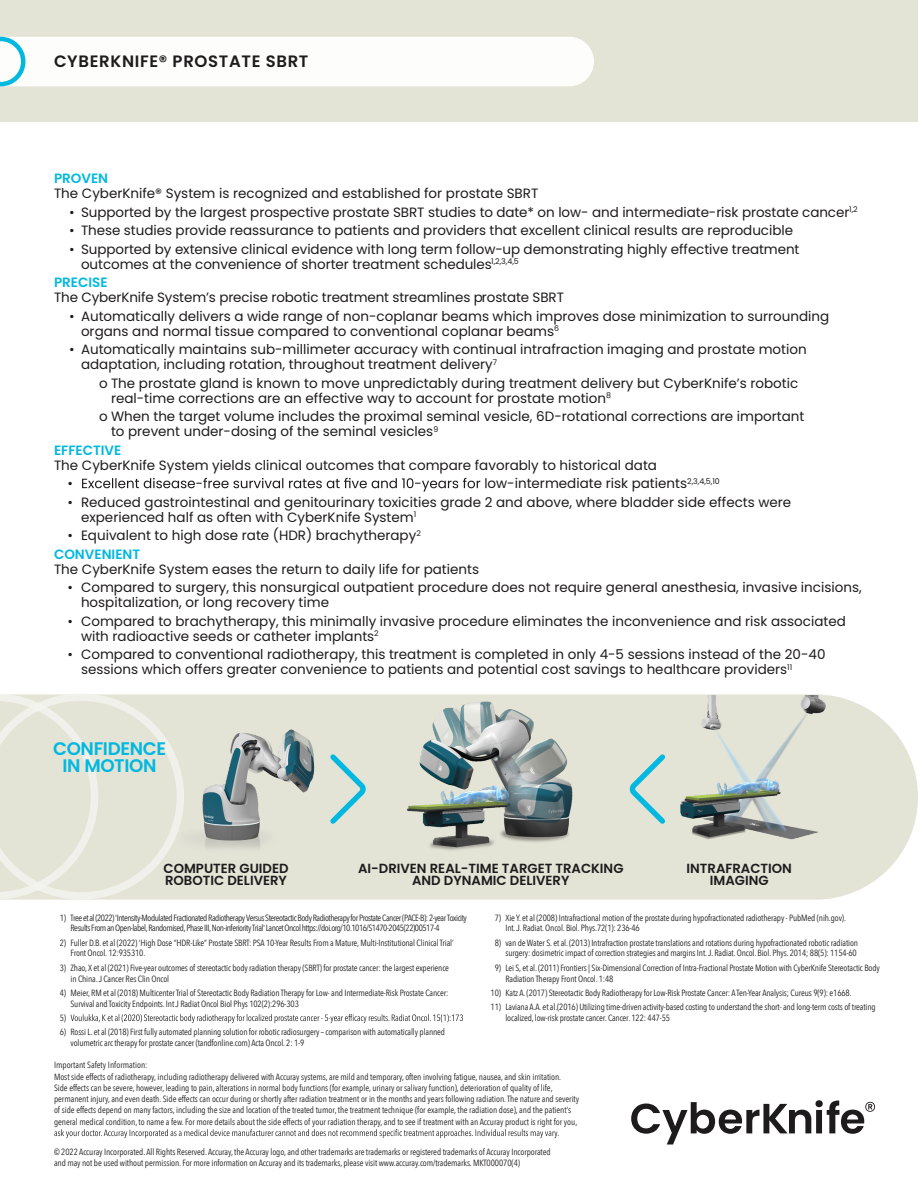
<style>
.page{position:relative;width:918px;height:1188px;background:#fff}
.page>*{position:absolute;margin:0;border:0;box-sizing:border-box;transform-origin:0 0}
.t1{font:600 18.15px/16.8px "Poppins";letter-spacing:-.02em;color:#00b8e0;text-align:center}
.t2{font:600 16.5px "Poppins";letter-spacing:.04em;color:#1e1b1c}
.t3{font:13.5px/15px "Poppins";color:#1e1b1c}
.t4{font:600 13.5px "Poppins";color:#00b8e0}
.t5{font:600 13.2px/12.5px "Poppins";color:#1e1b1c;text-align:center}
.t6{font:9px/10.8px "Avenir Next Condensed";letter-spacing:-.015em;color:#221f20}
.t7{font:9px/10.8px "Avenir Next Condensed";letter-spacing:-.05em;color:#221f20}
.s1{font-weight:600;color:#00b8e0}
</style>
<div class="page">
<svg style="left:184px;top:694px;width:734px;height:206px;background:#e5e5d9"></svg>
<svg style="left:0;top:694px;width:184px;height:206px;background:#e5e5d9"></svg>
<svg style="left:82px;top:478px;width:405px;height:14px"></svg>
<svg style="left:54px;top:1129px;width:505px;height:9px"></svg>
<svg style="left:71px;top:1014px;width:392px;height:9px"></svg>
<div style="left:0;top:0;width:918px;height:122px;background:#e3e3d6"></div>
<div style="left:0;top:37px;width:594px;height:49px;background:#fdfdfc"></div>
<svg style="left:631px;top:1100px;width:244px;height:45px"></svg>
<img style="left:356px;top:702px;width:260px;height:153px">
<img style="left:614px;top:695px;width:240px;height:150px">
<img style="left:139px;top:724px;width:194px;height:151px">
<svg style="left:624px;top:749px;width:46px;height:80px;background:#c4ddd7"></svg>
<svg style="left:325px;top:749px;width:46px;height:80px;background:#c4ddd7"></svg>
<h2 class="t2" style="left:54px;top:52px;width:256px">CYBERKNIFE® PROSTATE SBRT</h2>
<h3 class="t4" style="left:54px;top:171px;width:56px">PROVEN</h3>
<h3 class="t3" style="left:54px;top:186px;width:486px">The CyberKnife® System is recognized and established for prostate SBRT</h3>
<h3 class="t3" style="left:69px;top:204px;width:790px">• Supported by the largest prospective prostate SBRT studies to date* on low- and intermediate-risk prostate cancer<sup>1,2</sup></h3>
<h3 class="t3" style="left:69px;top:223px;width:725px">• These studies provide reassurance to patients and providers that excellent clinical results are reproducible</h3>
<h3 class="t3" style="left:81px;top:241px;width:720px;text-indent:-12px">• Supported by extensive clinical evidence with long term follow-up demonstrating highly effective treatment outcomes at the convenience of shorter treatment schedules<sup>1,2,3,4,5</sup></h3>
<h3 class="t4" style="left:54px;top:275px;width:55px">PRECISE</h3>
<h3 class="t3" style="left:54px;top:290px;width:511px">The CyberKnife System’s precise robotic treatment streamlines prostate SBRT</h3>
<h3 class="t3" style="left:81px;top:308px;width:750px;text-indent:-12px">• Automatically delivers a wide range of non-coplanar beams which improves dose minimization to surrounding organs and normal tissue compared to conventional coplanar beams<sup>6</sup></h3>
<h3 class="t3" style="left:81px;top:342px;width:727px;text-indent:-12px">• Automatically maintains sub-millimeter accuracy with continual intrafraction imaging and prostate motion adaptation, including rotation, throughout treatment delivery<sup>7</sup></h3>
<h3 class="t3" style="left:111px;top:375px;width:689px;text-indent:-12px">o The prostate gland is known to move unpredictably during treatment delivery but CyberKnife’s robotic real-time corrections are an effective way to account for prostate motion<sup>8</sup></h3>
<h3 class="t3" style="left:111px;top:409px;width:695px;text-indent:-12px">o When the target volume includes the proximal seminal vesicle, 6D-rotational corrections are important to prevent under-dosing of the seminal vesicles<sup>9</sup></h3>
<h3 class="t4" style="left:54px;top:442px;width:69px">EFFECTIVE</h3>
<h3 class="t3" style="left:68px;top:456px;width:591px;line-height:18.5px;text-indent:-14px">The CyberKnife System yields clinical outcomes that compare favorably to historical data •</h3>
<h3 class="t3" style="left:488px;top:476px;width:234px">ow-intermediate risk patients<sup>2,3,4,5,10</sup></h3>
<h3 class="t3" style="left:81px;top:495px;width:712px;text-indent:-14px">• Reduced gastrointestinal and genitourinary toxicities grade 2 and above, where bladder side effects were experienced half as often with CyberKnife System<sup>1</sup></h3>
<h3 class="t3" style="left:54px;top:526px;width:368px;line-height:18.5px;text-indent:14px">• Equivalent to high dose rate (HDR) brachytherapy<sup>2<br></sup><span class="s1">CONVENIENT</span></h3>
<h3 class="t3" style="left:54px;top:562px;width:427px">The CyberKnife System eases the return to daily life for patients</h3>
<h3 class="t3" style="left:81px;top:580px;width:782px;text-indent:-14px">• Compared to surgery, this nonsurgical outpatient procedure does not require general anesthesia, invasive incisions, hospitalization, or long recovery time</h3>
<h3 class="t3" style="left:81px;top:614px;width:766px;text-indent:-14px">• Compared to brachytherapy, this minimally invasive procedure eliminates the inconvenience and risk associated with radioactive seeds or catheter implants<sup>2</sup></h3>
<h3 class="t3" style="left:81px;top:647px;width:746px;text-indent:-14px">• Compared to conventional radiotherapy, this treatment is completed in only 4-5 sessions instead of the 20-40 sessions which offers greater convenience to patients and potential cost savings to healthcare providers<sup>11</sup></h3>
<h1 class="t1" style="left:53px;top:741px;width:115px">CONFIDENCE<br>IN MOTION</h1>
<h3 class="t5" style="left:164px;top:862px;width:126px;text-align:left">COMPUTER GUIDED<br>ROBOTIC DELIVERY</h3>
<h3 class="t5" style="left:358px;top:862px;width:267px">AI-DRIVEN REAL-TIME TARGET TRACKING<br>AND DYNAMIC DELIVERY</h3>
<h3 class="t5" style="left:687px;top:862px;width:107px">INTRAFRACTION<br>IMAGING</h3>
<p class="t7" style="left:70px;top:912px;width:398px;text-indent:-11px">1) Tree et al (2022) 'Intensity-Modulated Fractionated Radiotherapy Versus Stereotactic Body Radiotherapy for Prostate Cancer (PACE-B): 2-year Toxicity<br>Results From an Open-label, Randomised, Phase III, Non-inferiority Trial' Lancet Oncol https://doi.org/10.1016/S1470-2045(22)00517-4</p>
<p class="t6" style="left:71px;top:937px;width:385px;text-indent:-11px">2) Fuller D.B. et al (2022) ‘High Dose “HDR-Like” Prostate SBRT: PSA 10-Year Results From a Mature, Multi-Institutional ClinicalTrial’<br>Front Oncol. 12:935310.</p>
<p class="t6" style="left:71px;top:962px;width:380px;text-indent:-11px">3) Zhao, X et al (2021) Five-year outcomes of stereotactic body radiation therapy (SBRT) for prostate cancer: the largest experience in China.J Cancer Res Clin Oncol</p>
<p class="t6" style="left:71px;top:987px;width:379px;text-indent:-11px">4) Meier, RM et al (2018) MulticenterTrial of Stereotactic Body Radiation Therapy for Low- and Intermediate-Risk Prostate Cancer:<br>Survival and Toxicity Endpoints. Int J Radiat Oncol Biol Phys 102(2):296-303</p>
<p class="t6" style="left:60px;top:1012px;width:8px">5)</p>
<p class="t6" style="left:71px;top:1026px;width:376px;text-indent:-11px">6) Rossi L. et al (2018) First fully automated planning solution for robotic radiosurgery – comparison with automatically planned volumetric arc therapy for prostate cancer (tandfonline.com) Acta Oncol. 2: 1-9</p>
<p class="t6" style="left:505px;top:912px;width:342px;text-indent:-11px">7) Xie Y. et al (2008) Intrafractional motion of the prostate during hypofractionated radiotherapy - PubMed (nih.gov).<br>Int.J. Radiat. Oncol. Biol. Phys.72(1): 236-46</p>
<p class="t6" style="left:495px;top:937px;width:365px;text-align:right">8) van de Water S. et al. (2013) Intrafraction prostate translations and rotations during hypofractionated robotic radiation surgery: dosimetric impact of correction strategies and margins Int.J. Radiat. Oncol. Biol. Phys. 2014; 88(5): 1154-60</p>
<p class="t6" style="left:505px;top:962px;width:376px;text-indent:-11px">9) Lei S, et al. (2011) Frontiers | Six-Dimensional Correction of Intra-Fractional Prostate Motion with CyberKnife Stereotactic Body<br>Radiation Therapy Front Oncol. 1:48</p>
<p class="t6" style="left:491px;top:987px;width:363px">10) Katz A. (2017) Stereotactic Body Radiotherapy for Low-Risk Prostate Cancer: ATen-Year Analysis; Cureus 9(9): e1668.</p>
<p class="t6" style="left:505px;top:1001px;width:372px;text-indent:-15px">11) Laviana A.A. et al.(2016) Utilizing time-driven activity-based costing to understand the short- and long-term costs of treating localized, low-risk prostate cancer. Cancer. 122: 447-55</p>
<p class="t6" style="left:54px;top:1059px;width:527px;line-height:11.2px">Important Safety Information:<br>Most side effects of radiotherapy, including radiotherapy delivered with Accuray systems, are mild and temporary, often involving fatigue, nausea, and skin irritation.<br>Side effects can be severe, however, leading to pain, alterations in normal body functions (for example, urinary or salivary function), deterioration of quality of life, permanent injury, and even death. Side effects can occur during or shortly after radiation treatment or in the months and years following radiation.The nature and severity of side effects depend on many factors, including the size and location of the treated tumor, the treatment technique (for example, the radiation dose), and the patient’s general medical condition, to name a few.For more details about the side effects of your radiation therapy, and to see if treatment with an Accuray product is right for you,</p>
<p class="t6" style="left:54px;top:1146px;width:498px">© 2022 Accuray Incorporated. All Rights Reserved. Accuray, the Accuray logo, and other trademarks are trademarks or registered trademarks of Accuray Incorporated and may not be used without permission.For more information on Accuray and its trademarks, please visit www.accuray.com/trademarks. MKT000070(4)</p>
</div>
